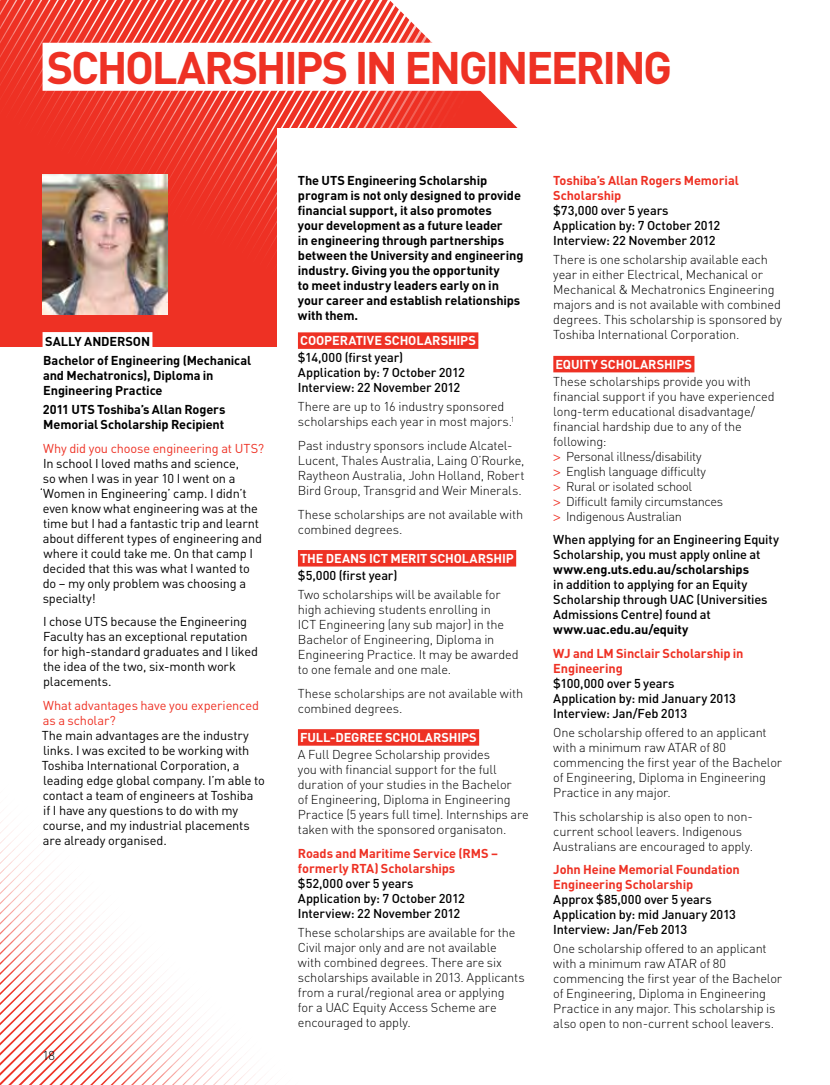
<style>
.page{position:relative;width:830px;height:1085px;background:#fff}
.page>*{position:absolute;margin:0;border:0;box-sizing:border-box;transform-origin:0 0}
.t1{font:700 45px "DIN";letter-spacing:-.035em;color:#ee3124}
.t2{font:300 12.75px/15px "DIN";letter-spacing:-.01em;color:#000}
.t3{font:12.75px/15px "DIN";letter-spacing:-.01em;color:#000}
.t4{font:500 12.75px/15px "DIN";letter-spacing:-.01em;color:#000}
.t5{font:700 12.75px/15px "DIN";letter-spacing:-.01em;color:#000}
.t6{font:700 12.75px/15px "DIN";letter-spacing:-.01em;color:#ee3124}
.t7{font:700 12.75px "DIN";letter-spacing:-.01em;color:#fff}
.t8{font:12.75px/15px "DIN";letter-spacing:-.01em;color:#ee3124}
.s1{font-family:"Helvetica Neue";font-weight:400;color:#ee3124}
</style>
<div class="page">
<svg style="left:0;top:730px;width:382px;height:354px"></svg>
<svg style="left:0;top:0;width:518px;height:344px"></svg>
<div style="left:43px;top:332px;width:109px;height:16px;background:#fff"></div>
<img style="left:43px;top:174px;width:125px;height:141px">
<div style="left:43px;top:43px;width:635px;height:48px;background:#fff"></div>
<div style="left:298px;top:332px;width:180px;height:17px;background:#ee3124"></div>
<div style="left:298px;top:550px;width:218px;height:16px;background:#ee3124"></div>
<div style="left:298px;top:729px;width:181px;height:16px;background:#ee3124"></div>
<div style="left:553px;top:356px;width:141px;height:16px;background:#ee3124"></div>
<h1 class="t1" style="left:47px;top:39px;width:329px">SCHO LARSHI PS INENGINEE</h1>
<h1 class="t1" style="left:575px;top:39px;width:31px">RING</h1>
<p class="t5" style="left:43px;top:331px;width:209px;line-height:19.2px;text-indent:41px">anders on<br>Bachelor of Engineering (Mechanical</p>
<p class="t5" style="left:43px;top:367px;width:172px">and Mechatronics), Diploma in<br>Engineering Practice</p>
<p class="t5" style="left:43px;top:401px;width:184px">2011 UTS Toshiba’s Allan Rogers<br>Memorial Scholarship Recipient</p>
<p class="t8" style="left:43px;top:440px;width:222px">Why did you choose engineering at UTS?</p>
<p class="t3" style="left:40px;top:455px;width:224px">In school I loved maths and science,<br>so when I was in year 10 I went on a ‘Women in Engineering’ camp. I didn’t even know what engineering was at the time but I had a fantastic trip and learnt about different types of engineering and where it could take me. On that camp I decided that this was what I wanted to do – my only problem was choosing a specialty!</p>
<p class="t3" style="left:43px;top:613px;width:216px">I chose UTS because the Engineering<br>Faculty has an exceptional reputation for high-standard graduates and I liked the idea of the two, six-month work placements.</p>
<p class="t8" style="left:43px;top:697px;width:217px">What advantages have you experienced as a scholar?</p>
<p class="t3" style="left:42px;top:727px;width:224px">The main advantages are the industry links. I was excited to be working with Toshiba International Corporation, a leading edge global company. I’m able to contact a team of engineers at Toshiba<br>if I have any questions to do with my course, and my industrial placements are already organised.</p>
<p class="t5" style="left:43px;top:333px;width:21px">sally</p>
<p class="t2" style="left:43px;top:1047px;width:14px">18</p>
<p class="t5" style="left:298px;top:172px;width:227px">The UTS Engineering Scholarship program is not only designed to provide financial support, it also promotes<br>your development as a future leader<br>in engineering through partnerships between the University and engineering industry. Giving you the opportunity<br>to meet industry leaders early on in your career and establish relationships with them.</p>
<p class="t7" style="left:300px;top:332px;width:165px">Cooperative Scholars hips</p>
<p class="t4" style="left:298px;top:349px;width:168px">$14,000 (first year)<br>Application by: 7 October 2012<br>Interview: 22 November 2012</p>
<p class="t2" style="left:298px;top:399px;width:218px">There are up to 16 industry sponsored scholarships each year in most majors.<sup>1</sup></p>
<p class="t2" style="left:298px;top:438px;width:228px">Past industry sponsors include Alcatel-Lucent, Thales Australia, Laing O’Rourke, Raytheon Australia, John Holland, Robert Bird Group, Transgrid and Weir Minerals.</p>
<p class="t2" style="left:298px;top:506px;width:227px">These scholarships are not available with combined degrees.</p>
<p class="t7" style="left:300px;top:549px;width:63px">The DeansICT</p>
<p class="t7" style="left:390px;top:549px;width:123px">Merit Scholars hip</p>
<p class="t4" style="left:298px;top:567px;width:101px">$5,000 (first year)</p>
<p class="t2" style="left:298px;top:587px;width:222px">Two scholarships will be available for high achieving students enrolling in<br>ICT Engineering (any sub major) in the Bachelor of Engineering, Diploma in Engineering Practice. It may be awarded to one female and one male.</p>
<p class="t2" style="left:298px;top:685px;width:227px">These scholarships are not available with combined degrees.</p>
<p class="t7" style="left:300px;top:728px;width:11px">Full</p>
<p class="t7" style="left:330px;top:728px;width:136px">-Degree Scholars hips</p>
<p class="t2" style="left:298px;top:746px;width:232px">A Full Degree Scholarship provides<br>you with financial support for the full duration of your studies in the Bachelor<br>of Engineering, Diploma in Engineering Practice (5 years full time). Internships are taken with the sponsored organisaton.</p>
<p class="t6" style="left:298px;top:844px;width:201px">Roads and Maritime Service (RMS – formerly RTA ) Scholarships</p>
<p class="t4" style="left:298px;top:874px;width:168px">$52,000 over 5 years<br>Application by: 7 October 2012<br>Interview: 22 November 2012</p>
<p class="t2" style="left:298px;top:924px;width:228px">These scholarships are available for the Civil major only and are not available<br>with combined degrees. There are six scholarships available in 2013. Applicants from a rural/regional area or applying<br>for a UAC Equity Access Scheme are encouraged to apply.</p>
<p class="t6" style="left:553px;top:172px;width:187px">Toshiba’s Allan Rogers Memorial<br>Scholarship</p>
<p class="t4" style="left:553px;top:202px;width:168px">$73,000 over 5 years<br>Application by: 7 October 2012<br>Interview: 22 November 2012</p>
<p class="t2" style="left:553px;top:252px;width:230px">There is one scholarship available each year in either Electrical, Mechanical or Mechanical &amp; Mechatronics Engineering majors and is not available with combined degrees. This scholarship is sponsored by Toshiba International Corporation.</p>
<p class="t7" style="left:555px;top:355px;width:126px">Equity Scholars hips</p>
<p class="t2" style="left:553px;top:373px;width:223px">These scholarships provide you with financial support if you have experienced long-term educational disadvantage/ financial hardship due to any of the following:<br><span class="s1">&gt;</span> Personal illness/disability<br><span class="s1">&gt;</span> English language difficulty<br><span class="s1">&gt;</span> Rural or isolated school<br><span class="s1">&gt;</span> Difficult family circumstances<br><span class="s1">&gt;</span> Indigenous Australian</p>
<p class="t4" style="left:553px;top:531px;width:227px">When applying for an Engineering Equity<br>Scholarship, you must apply online at</p>
<p class="t5" style="left:553px;top:561px;width:197px">www.eng.uts.edu.au/scholarships</p>
<p class="t4" style="left:553px;top:576px;width:216px">in addition to applying for an Equity<br>Scholarship through UAC (Universities<br>Admissions Centre) found at</p>
<p class="t5" style="left:553px;top:621px;width:137px">www.uac.edu.au/equity</p>
<p class="t6" style="left:553px;top:645px;width:192px">WJ and LM Sinclair Scholarship in<br>Engineering</p>
<p class="t4" style="left:553px;top:675px;width:184px">$100,000 over 5 years<br>Application by: mid January 2013<br>Interview: Jan/Feb 2013</p>
<p class="t2" style="left:553px;top:724px;width:230px">One scholarship offered to an applicant with a minimum raw ATAR of 80 commencing the first year of the Bachelor of Engineering, Diploma in Engineering Practice in any major.</p>
<p class="t2" style="left:553px;top:808px;width:201px">This scholarship is also open to non&shy;current school leavers. Indigenous<br>Australians are encouraged to apply.</p>
<p class="t6" style="left:553px;top:861px;width:188px">John Heine Memorial Foundation<br>Engineering Scholarship</p>
<p class="t4" style="left:553px;top:891px;width:184px">Approx $85,000 over 5 years<br>Application by: mid January 2013<br>Interview: Jan/Feb 2013</p>
<p class="t2" style="left:553px;top:941px;width:230px">One scholarship offered to an applicant with a minimum raw ATAR of 80 commencing the first year of the Bachelor of Engineering, Diploma in Engineering Practice in any major. This scholarship is also open to non-current school leavers.</p>
</div>
